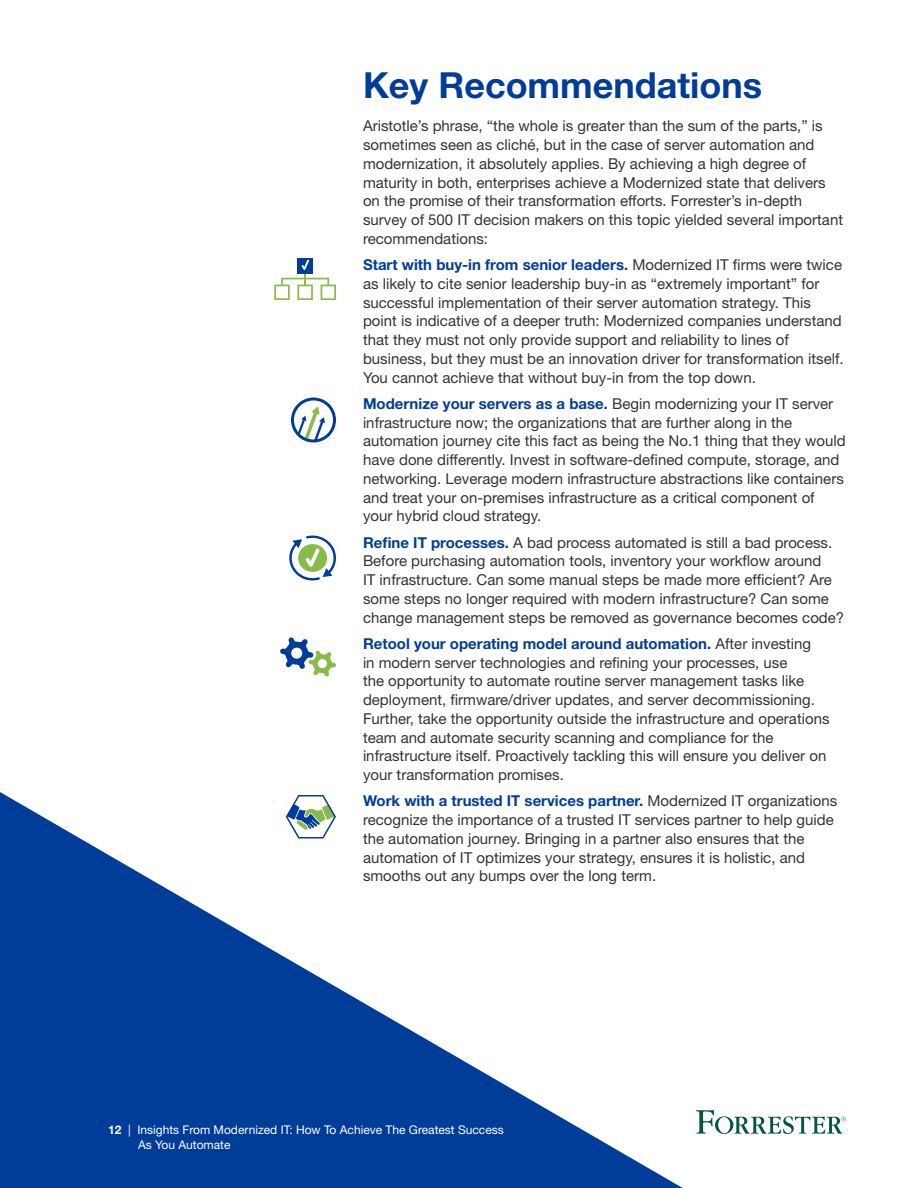
<style>
.page{position:relative;width:918px;height:1188px;background:#fff}
.page>*{position:absolute;margin:0;border:0;box-sizing:border-box;transform-origin:0 0}
.t1{font:700 36px "Helvetica Neue LT Std";color:#003d99}
.t2{font:15px/18.8px "Helvetica Neue LT Std";color:#333}
.t3{font:12px/15px "Helvetica Neue LT Std";color:#fff}
.s1{font-weight:700;color:#003d99}
.s2{font-weight:700}
</style>
<div class="page">
<svg style="left:696px;top:1110px;width:150px;height:24px"></svg>
<svg style="left:0;top:792px;width:683px;height:396px;fill:#003d99"></svg>
<svg style="left:289px;top:535px;width:47px;height:45px"></svg>
<svg style="left:280px;top:637px;width:56px;height:40px"></svg>
<svg style="left:298px;top:406px;width:27px;height:35px"></svg>
<div style="left:291px;top:398px;width:45px;height:44px;border:3px solid #003d99;border-radius:50%"></div>
<div style="left:297px;top:258px;width:16px;height:15px;background:#003d99"></div>
<svg style="left:274px;top:260px;width:62px;height:40px"></svg>
<svg style="left:285px;top:794px;width:52px;height:46px"></svg>
<h1 class="t1" style="left:363px;top:63px;width:401px">Key Recommendations</h1>
<p class="t2" style="left:363px;top:117px;width:482px">Aristotle’s phrase, “the whole is greater than the sum of the parts,” is sometimes seen as cliché, but in the case of server automation and modernization, it absolutely applies. By achieving a high degree of maturity in both, enterprises achieve a Modernized state that delivers on the promise of their transformation efforts. Forrester’s in-depth survey of 500 IT decision makers on this topic yielded several important recommendations:</p>
<p class="t2" style="left:363px;top:255px;width:482px"><span class="s1">Start with buy-in from senior leaders.</span> Modernized IT firms were twice as likely to cite senior leadership buy-in as “extremely important” for successful implementation of their server automation strategy. This point is indicative of a deeper truth: Modernized companies understand that they must not only provide support and reliability to lines of business, but they must be an innovation driver for transformation itself.<br>You cannot achieve that without buy-in from the top down.</p>
<p class="t2" style="left:363px;top:394px;width:484px"><span class="s1">Modernize your servers as a base.</span> Begin modernizing your IT server infrastructure now; the organizations that are further along in the automation journey cite this fact as being the No.1 thing that they would have done differently. Invest in software-defined compute, storage, and networking. Leverage modern infrastructure abstractions like containers and treat your on-premises infrastructure as a critical component of your hybrid cloud strategy.</p>
<p class="t2" style="left:363px;top:533px;width:483px"><span class="s1">Refine IT processes.</span> A bad process automated is still a bad process.<br>Before purchasing automation tools, inventory your workflow around<br>IT infrastructure. Can some manual steps be made more efficient? Are some steps no longer required with modern infrastructure? Can some change management steps be removed as governance becomes code?</p>
<p class="t2" style="left:363px;top:634px;width:468px"><span class="s1">Retool your operating model around automation.</span> After investing<br>in modern server technologies and refining your processes, use<br>the opportunity to automate routine server management tasks like deployment, firmware/driver updates, and server decommissioning.<br>Further, take the opportunity outside the infrastructure and operations team and automate security scanning and compliance for the infrastructure itself. Proactively tackling this will ensure you deliver on your transformation promises.</p>
<p class="t2" style="left:363px;top:792px;width:476px"><span class="s1">Work with a trusted IT services partner.</span> Modernized IT organizations recognize the importance of a trusted IT services partner to help guide the automation journey. Bringing in a partner also ensures that the automation of IT optimizes your strategy, ensures it is holistic, and smooths out any bumps over the long term.</p>
<p class="t3" style="left:138px;top:1122px;width:367px;text-indent:-30px"><span class="s2">12</span> | Insights From Modernized IT: How To Achieve The Greatest Success<br>As You Automate</p>
</div>
